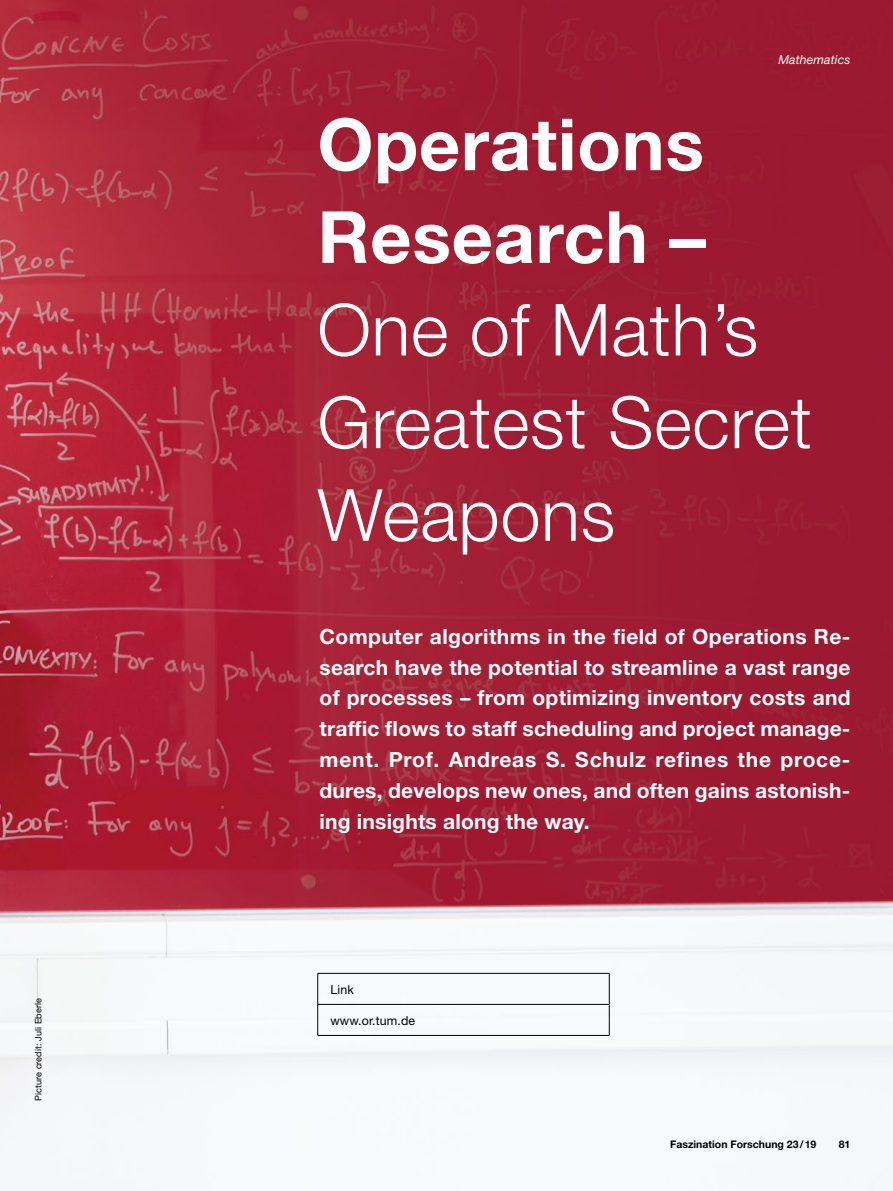
<style>
.page{position:relative;width:893px;height:1191px;background:#fff}
.page>*{position:absolute;margin:0;border:0;box-sizing:border-box;transform-origin:0 0}
._48_Überschrift_H2{font:300 72px/92.6px "Helvetica Neue LT Std";letter-spacing:.01em;color:#fff}
._14_Intro{font:700 21px/30.9px "Helvetica Neue LT Std";letter-spacing:.01em;color:#fff;text-align:justify}
.BU_Blocksatz{font:12.3px "Helvetica Neue LT Std";letter-spacing:.01em;color:#000}
.t1{font:italic 12.3px "Helvetica Neue LT Std";letter-spacing:.01em;color:#fff}
.t2{font:700 10.5px "Helvetica Neue LT Std";color:#000}
.Credit{font:9px "Helvetica Neue LT Std";letter-spacing:.01em;color:#000}
.s1{font-weight:700}
</style>
<div class="page">
<img style="left:0;top:0;width:893px;height:1134px">
<hr style="left:317px;top:973px;width:1px;height:31px;background:#000">
<hr style="left:317px;top:1004px;width:1px;height:31px;background:#000">
<hr style="left:317px;top:973px;width:292px;height:1px;background:#000">
<hr style="left:609px;top:973px;width:1px;height:31px;background:#000">
<hr style="left:609px;top:1004px;width:1px;height:31px;background:#000">
<hr style="left:317px;top:1004px;width:292px;height:1px;background:#000">
<hr style="left:317px;top:1035px;width:292px;height:1px;background:#000">
<p class="Credit" style="left:33px;top:1100px;width:104px;rotate:-90deg">Picture credit: Juli Eberle</p>
<p class="t1" style="left:778px;top:52px;width:74px">Mathematics</p>
<p class="_48_Überschrift_H2" style="left:317px;top:97px;width:496px"><span class="s1">Operations<br>Research –<br></span>One of Math’s<br>Greatest Secret<br>Weapons</p>
<p class="_14_Intro" style="left:319px;top:620px;width:533px">Computer algorithms in the field of Operations Re&shy;search have the potential to streamline a vast range of processes – from optimizing inventory costs and traffic flows to staff scheduling and project manage&shy;ment. Prof. Andreas S. Schulz refines the proce&shy;dures, develops new ones, and often gains astonish&shy;ing insights along the way.</p>
<p class="BU_Blocksatz" style="left:330px;top:982px;width:25px">Link</p>
<p class="BU_Blocksatz" style="left:330px;top:1013px;width:86px">www.or.tum.de</p>
<p class="t2" style="left:670px;top:1137px;width:148px">Faszination Forschung 23/19</p>
<p class="t2" style="left:839px;top:1137px;width:13px">81</p>
</div>
